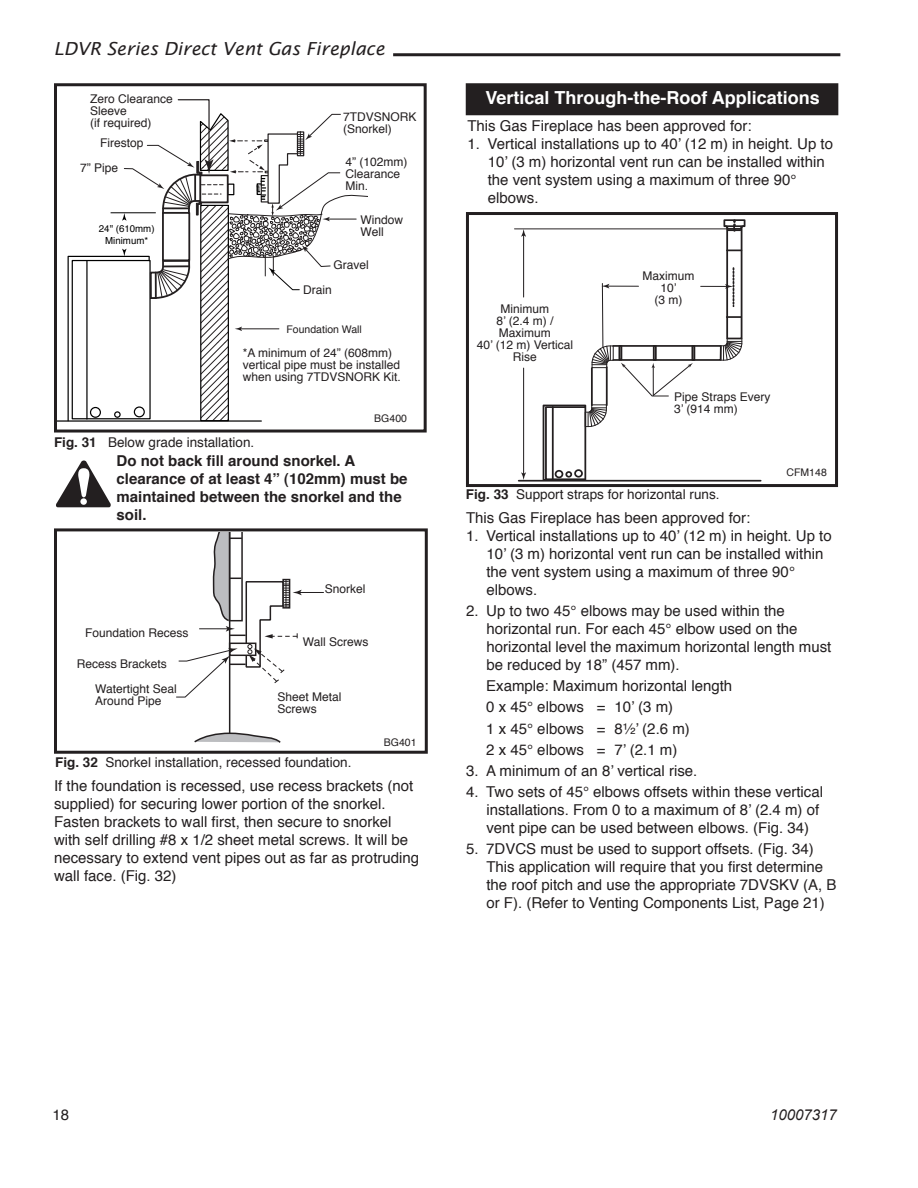
<style>
.page{position:relative;width:918px;height:1188px;background:#fff}
.page>*{position:absolute;margin:0;border:0;box-sizing:border-box;transform-origin:0 0}
.t1{font:700 18px "Helvetica";color:#fff}
.t2{font:italic 18px "Lucida Sans";color:#231f20}
.t3{font:18px/21.6px "Helvetica";color:#231f20}
.t4{font:15px/18px "Helvetica";color:#231f20}
.t5{font:700 15px/18px "Helvetica";color:#231f20}
.t6{font:italic 15px "Arial";color:#231f20}
.t7{font:14.55px "Helvetica";color:#000}
.t8{font:13.5px "Helvetica";color:#231f20}
.t9{font:12px/12px "Helvetica";color:#231f20}
.t10{font:10.5px "Helvetica";color:#231f20}
.t11{font:9.75px/11.7px "Helvetica";color:#000;text-align:center}
.s1{font-weight:700}
.s2{font-family:"Helvetica Fraction"}
</style>
<div class="page">
<hr style="left:393px;top:53px;width:447px;height:3px;background:#231f20">
<div style="left:54px;top:528px;width:374px;height:226px;border:3px solid #231f20"></div>
<svg style="left:176px;top:532px;width:147px;height:211px"></svg>
<svg style="left:58px;top:99px;width:309px;height:323px"></svg>
<div style="left:54px;top:83px;width:373px;height:350px;border:3px solid #231f20"></div>
<div style="left:466px;top:84px;width:372px;height:31px;background:#231f20"></div>
<div style="left:466px;top:83px;width:372px;height:32px;border:2px solid #231f20"></div>
<svg style="left:514px;top:219px;width:247px;height:263px"></svg>
<div style="left:466px;top:212px;width:372px;height:275px;border:3px solid #231f20"></div>
<svg style="left:56px;top:460px;width:55px;height:47px"></svg>
<div style="left:80px;top:498px;width:7px;height:7px;background:#fff;border-radius:50%"></div>
<p class="t2" style="left:54px;top:39px;width:332px">LDVR Series Direct Vent Gas Fireplace</p>
<p class="t9" style="left:90px;top:94px;width:84px">Zero Clearance<br>Sleeve<br>(if required)</p>
<p class="t9" style="left:80px;top:131px;width:65px;line-height:25.2px;text-indent:20px">Firestop<br>7” Pipe</p>
<p class="t11" style="left:99px;top:224px;width:57px">24" (610mm)<br>Minimum*</p>
<p class="t9" style="left:343px;top:111px;width:75px">7TDVSNORK (Snorkel)</p>
<p class="t9" style="left:345px;top:157px;width:64px">4” (102mm)<br>Clearance<br>Min.</p>
<p class="t9" style="left:361px;top:215px;width:44px">Window<br>Well</p>
<p class="t9" style="left:334px;top:259px;width:37px">Gravel</p>
<p class="t9" style="left:303px;top:284px;width:30px">Drain</p>
<p class="t10" style="left:286px;top:322px;width:77px">Foundation Wall</p>
<p class="t9" style="left:243px;top:348px;width:160px">*A minimum of 24” (608mm) vertical pipe must be installed when using 7TDVSNORK Kit.</p>
<p class="t10" style="left:374px;top:411px;width:34px">BG400</p>
<p class="t8" style="left:54px;top:434px;width:202px"><span class="s1">Fig. 31</span> Below grade installation.</p>
<p class="t5" style="left:117px;top:453px;width:292px">Do not back fill around snorkel. A clearance of at least 4” (102mm) must be maintained between the snorkel and the soil.</p>
<p class="t7" style="left:126px;top:478px;width:47px">BG400</p>
<p class="t9" style="left:85px;top:628px;width:105px">Foundation Recess</p>
<p class="t9" style="left:325px;top:584px;width:42px">Snorkel</p>
<p class="t9" style="left:303px;top:636px;width:67px">Wall Screws</p>
<p class="t9" style="left:95px;top:652px;width:83px;line-height:25.3px;text-indent:-19px">Recess Brackets<br>Watertight Seal</p>
<p class="t9" style="left:95px;top:696px;width:68px">Around Pipe</p>
<p class="t9" style="left:278px;top:692px;width:66px">Sheet Metal<br>Screws</p>
<p class="t8" style="left:55px;top:753px;width:298px"><span class="s1">Fig. 32</span> Snorkel installation, recessed foundation.</p>
<p class="t10" style="left:384px;top:735px;width:34px">BG401</p>
<p class="t3" style="left:182px;top:776px;width:96px">BG401<br>Snorkel<br>2/10/99 djt</p>
<p class="t4" style="left:54px;top:777px;width:367px">If the foundation is recessed, use recess brackets (not supplied) for securing lower portion of the snorkel.<br>Fasten brackets to wall first, then secure to snorkel with self drilling #8 x 1/2 sheet metal screws. It will be necessary to extend vent pipes out as far as protruding wall face. (Fig. 32)</p>
<p class="t1" style="left:486px;top:85px;width:336px">Vertical Through-the-Roof Applications</p>
<p class="t4" style="left:467px;top:118px;width:286px">This Gas Fireplace has been approved for:</p>
<p class="t4" style="left:488px;top:136px;width:347px;text-indent:-20px">1. Vertical installations up to 40ʼ (12 m) in height. Up to 10ʼ (3 m) horizontal vent run can be installed within the vent system using a maximum of three 90° elbows.</p>
<p class="t9" style="left:477px;top:304px;width:98px;text-align:center">Minimum<br>8ʼ (2.4 m) /<br>Maximum<br>40ʼ (12 m) Vertical<br>Rise</p>
<p class="t9" style="left:642px;top:270px;width:53px;text-align:center">Maximum<br>10ʼ<br>(3 m)</p>
<p class="t9" style="left:674px;top:392px;width:98px">Pipe Straps Every<br>3ʼ (914 mm)</p>
<p class="t10" style="left:787px;top:465px;width:42px">CFM148</p>
<p class="t8" style="left:466px;top:485px;width:255px"><span class="s1">Fig. 33</span> Support straps for horizontal runs.</p>
<p class="t4" style="left:466px;top:509px;width:286px">This Gas Fireplace has been approved for:</p>
<p class="t4" style="left:486px;top:527px;width:347px;text-indent:-20px">1. Vertical installations up to 40ʼ (12 m) in height. Up to 10ʼ (3 m) horizontal vent run can be installed within the vent system using a maximum of three 90° elbows.</p>
<p class="t4" style="left:486px;top:603px;width:347px;text-indent:-20px">2. Up to two 45° elbows may be used within the horizontal run. For each 45° elbow used on the horizontal level the maximum horizontal length must be reduced by 18” (457 mm).</p>
<p class="t4" style="left:486px;top:676px;width:247px;line-height:21.1px">Example: Maximum horizontal length<br>0 x 45° elbows = 10ʼ (3 m)<br>1 x 45° elbows = 8<span class="s2">¹⁄₂</span>ʼ (2.6 m)<br>2 x 45° elbows = 7ʼ (2.1 m)</p>
<p class="t4" style="left:466px;top:763px;width:233px">3. A minimum of an 8ʼ vertical rise.</p>
<p class="t4" style="left:486px;top:784px;width:338px;text-indent:-20px">4. Two sets of 45° elbows offsets within these vertical installations. From 0 to a maximum of 8ʼ (2.4 m) of vent pipe can be used between elbows. (Fig. 34)</p>
<p class="t4" style="left:486px;top:841px;width:352px;text-indent:-20px">5. 7DVCS must be used to support offsets. (Fig. 34)<br>This application will require that you first determine the roof pitch and use the appropriate 7DVSKV (A, B or F). (Refer to Venting Components List, Page 21)</p>
<p class="t4" style="left:53px;top:1107px;width:18px">18</p>
<p class="t6" style="left:770px;top:1106px;width:68px">10007317</p>
</div>
